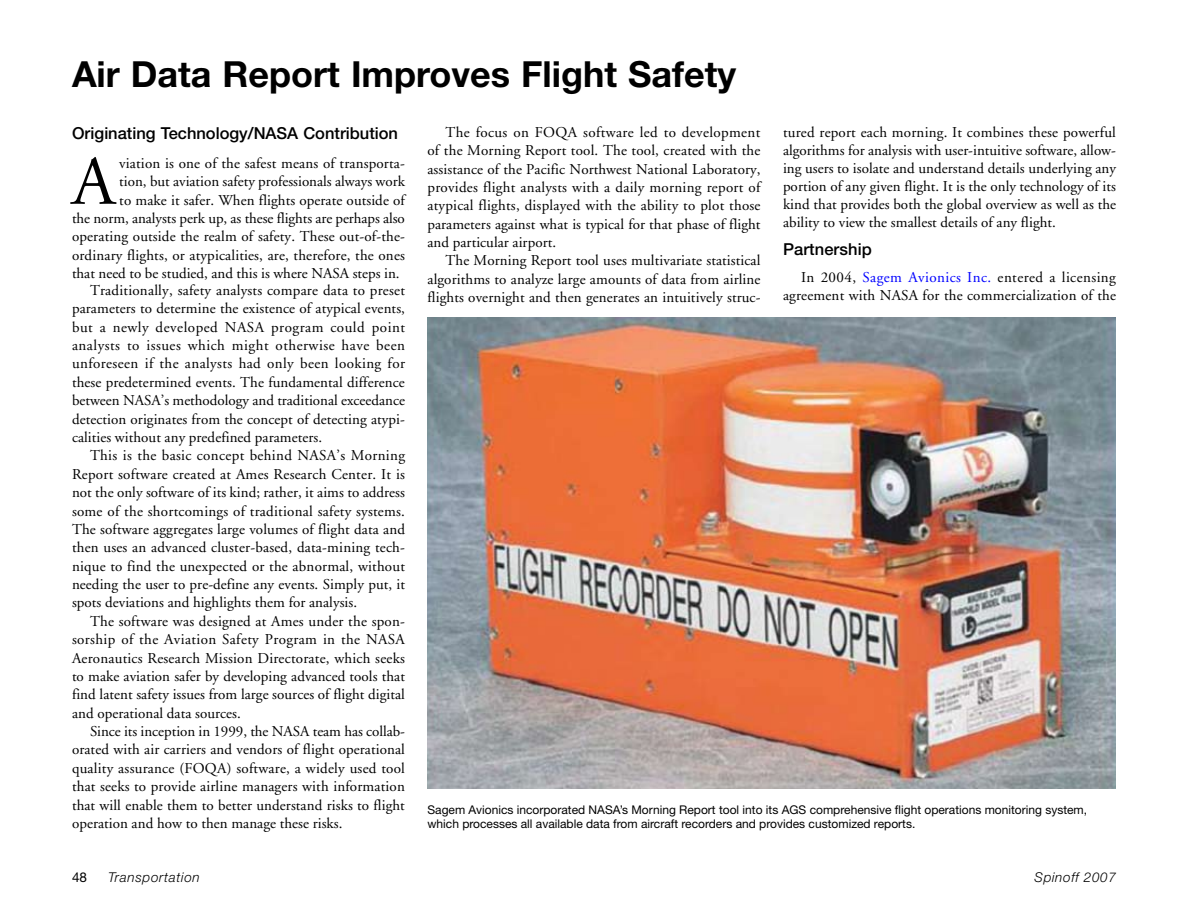
<style>
.page{position:relative;width:1188px;height:918px;background:#fff}
.page>*{position:absolute;margin:0;border:0;box-sizing:border-box;transform-origin:0 0}
.Drop_Cap{font:69.3px "Adobe Garamond";color:#000}
.t1{font:700 36px "Helvetica Neue";color:#000}
.Subhead{font:500 16.5px "Helvetica Neue";color:#000}
.Drop_Cap-2{font:15px/18.5px "Adobe Garamond";letter-spacing:.005em;color:#000;text-align:justify}
.t2{font:italic 300 13.5px "Helvetica Neue";letter-spacing:.05em;color:#000}
.t3{font:13.5px "Helvetica Neue";color:#000}
.t4{font:12px/14.4px "Helvetica Neue";color:#000}
.s1{color:#00f}
</style>
<div class="page">
<img style="left:428px;top:318px;width:688px;height:470px">
<p class="t1" style="left:72px;top:52px;width:666px">Air Data Report Improves Flight Safety</p>
<p class="Subhead" style="left:72px;top:123px;width:328px">Originating Technology/NASA Contribution</p>
<p class="Drop_Cap" style="left:72px;top:145px;width:45px">A</p>
<p class="Drop_Cap-2" style="left:119px;top:154px;width:287px">viation is one of the safest means of transporta-</p>
<p class="Drop_Cap-2" style="left:119px;top:173px;width:287px">tion, but aviation safety professionals always work</p>
<p class="Drop_Cap-2" style="left:119px;top:191px;width:287px">to make it safer. When flights operate outside of</p>
<p class="Drop_Cap-2" style="left:72px;top:209px;width:334px">the norm, analysts perk up, as these flights are perhaps also</p>
<p class="Drop_Cap-2" style="left:72px;top:228px;width:335px">operating outside the realm of safety. These out-of-the-</p>
<p class="Drop_Cap-2" style="left:72px;top:246px;width:334px">ordinary flights, or atypicalities, are, therefore, the ones</p>
<p class="Drop_Cap-2" style="left:72px;top:264px;width:329px">that need to be studied, and this is where NASA steps in.</p>
<p class="Drop_Cap-2" style="left:72px;top:281px;width:335px;text-indent:18px">Traditionally, safety analysts compare data to preset parameters to determine the existence of atypical events, but a newly developed NASA program could point analysts to issues which might otherwise have been unforeseen if the analysts had only been looking for these predetermined events. The fundamental difference between NASA’s methodology and traditional exceedance detection originates from the concept of detecting atypi&shy;calities without any predefined parameters.</p>
<p class="Drop_Cap-2" style="left:72px;top:447px;width:335px;text-indent:18px">This is the basic concept behind NASA’s Morning Report software created at Ames Research Center. It is not the only software of its kind; rather, it aims to address some of the shortcomings of traditional safety systems.<br>The software aggregates large volumes of flight data and then uses an advanced cluster-based, data-mining tech&shy;nique to find the unexpected or the abnormal, without needing the user to pre-define any events. Simply put, it spots deviations and highlights them for analysis.</p>
<p class="Drop_Cap-2" style="left:72px;top:612px;width:335px;text-indent:18px">The software was designed at Ames under the spon&shy;sorship of the Aviation Safety Program in the NASA Aeronautics Research Mission Directorate, which seeks to make aviation safer by developing advanced tools that find latent safety issues from large sources of flight digital and operational data sources.</p>
<p class="Drop_Cap-2" style="left:72px;top:722px;width:335px;text-indent:18px">Since its inception in 1999, the NASA team has collab&shy;orated with air carriers and vendors of flight operational quality assurance (FOQA) software, a widely used tool that seeks to provide airline managers with information that will enable them to better understand risks to flight operation and how to then manage these risks.</p>
<p class="Drop_Cap-2" style="left:428px;top:123px;width:335px;text-indent:18px">The focus on FOQA software led to development of the Morning Report tool. The tool, created with the assistance of the Pacific Northwest National Laboratory, provides flight analysts with a daily morning report of atypical flights, displayed with the ability to plot those parameters against what is typical for that phase of flight and particular airport.</p>
<p class="Drop_Cap-2" style="left:428px;top:252px;width:335px;text-indent:18px">The Morning Report tool uses multivariate statistical algorithms to analyze large amounts of data from airline flights overnight and then generates an intuitively struc-</p>
<p class="Drop_Cap-2" style="left:783px;top:124px;width:335px;line-height:18px">tured report each morning. It combines these powerful algorithms for analysis with user-intuitive software, allow&shy;ing users to isolate and understand details underlying any portion of any given flight. It is the only technology of its kind that provides both the global overview as well as the ability to view the smallest details of any flight.</p>
<p class="Subhead" style="left:783px;top:240px;width:90px">Partnership</p>
<p class="Drop_Cap-2" style="left:783px;top:269px;width:334px;line-height:18px;text-align:right">In 2004, <span class="s1">Sagem Avionics Inc.</span> entered a licensing agreement with NASA for the commercialization of the</p>
<p class="t4" style="left:428px;top:802px;width:661px">Sagem Avionics incorporated NASA’s Morning Report tool into its AGS comprehensive flight operations monitoring system, which processes all available data from aircraft recorders and provides customized reports.</p>
<p class="t3" style="left:72px;top:869px;width:17px">48</p>
<p class="t2" style="left:108px;top:869px;width:93px">Transportation</p>
<p class="t2" style="left:1034px;top:869px;width:83px">Spinoff 2007</p>
</div>
